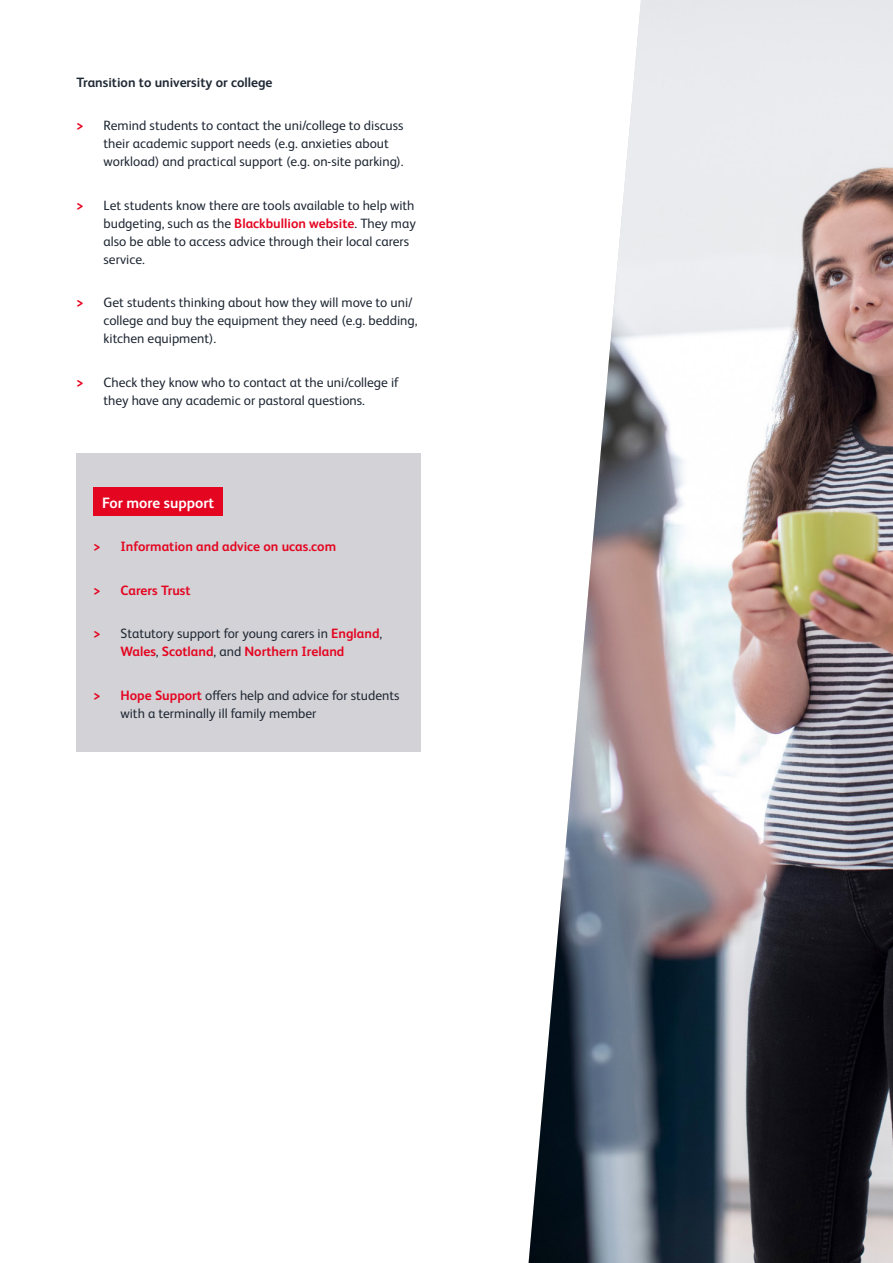
<style>
.page{position:relative;width:893px;height:1263px;background:#fff}
.page>*{position:absolute;margin:0;border:0;box-sizing:border-box;transform-origin:0 0}
.t1{font:700 15px "FS Albert Pro";color:#fff}
.t2{font:13.5px/18px "FS Albert Pro";color:#1f2834}
.t3{font:700 13.5px "FS Albert Pro";color:#e40521}
.t4{font:700 13.5px "FS Albert Pro";color:#1f2834}
.s1{font-weight:700;color:#e40521}
</style>
<div class="page">
<div style="left:77px;top:453px;width:344px;height:299px;background:#d3d2d6"></div>
<div style="left:94px;top:487px;width:129px;height:29px;background:#e40521"></div>
<img style="left:529px;top:0;width:364px;height:1263px">
<p class="t4" style="left:77px;top:73px;width:198px">Transition to university or college</p>
<p class="t2" style="left:104px;top:116px;width:302px;text-indent:-27px"><span class="s1">&gt;</span> Remind students to contact the uni/college to discuss their academic support needs (e.g. anxieties about workload) and practical support (e.g. on-site parking).</p>
<p class="t2" style="left:104px;top:195px;width:314px;text-indent:-27px"><span class="s1">&gt;</span> Let students know there are tools available to help with budgeting, such as the <span class="s1">Blackbullion website</span>. They may also be able to access advice through their local carers service.</p>
<p class="t2" style="left:104px;top:293px;width:315px;text-indent:-27px"><span class="s1">&gt;</span> Get students thinking about how they will move to uni/ college and buy the equipment they need (e.g. bedding, kitchen equipment).</p>
<p class="t2" style="left:77px;top:372px;width:324px;text-align:center"><span class="s1">&gt;</span> Check they know who to contact at the uni/college if they have any academic or pastoral questions.</p>
<p class="t1" style="left:102px;top:492px;width:114px">For more support</p>
<p class="t3" style="left:94px;top:537px;width:244px">&gt; Information and advice on ucas.com</p>
<p class="t3" style="left:94px;top:580px;width:99px">&gt; Carers Trust</p>
<p class="t2" style="left:121px;top:623px;width:263px;text-indent:-27px"><span class="s1">&gt;</span> Statutory support for young carers in <span class="s1">England</span>,<br><span class="s1">Wales</span>, <span class="s1">Scotland</span>, and <span class="s1">Northern Ireland</span></p>
<p class="t2" style="left:121px;top:685px;width:281px;text-indent:-27px"><span class="s1">&gt; Hope Support</span> offers help and advice for students with a terminally ill family member</p>
</div>
